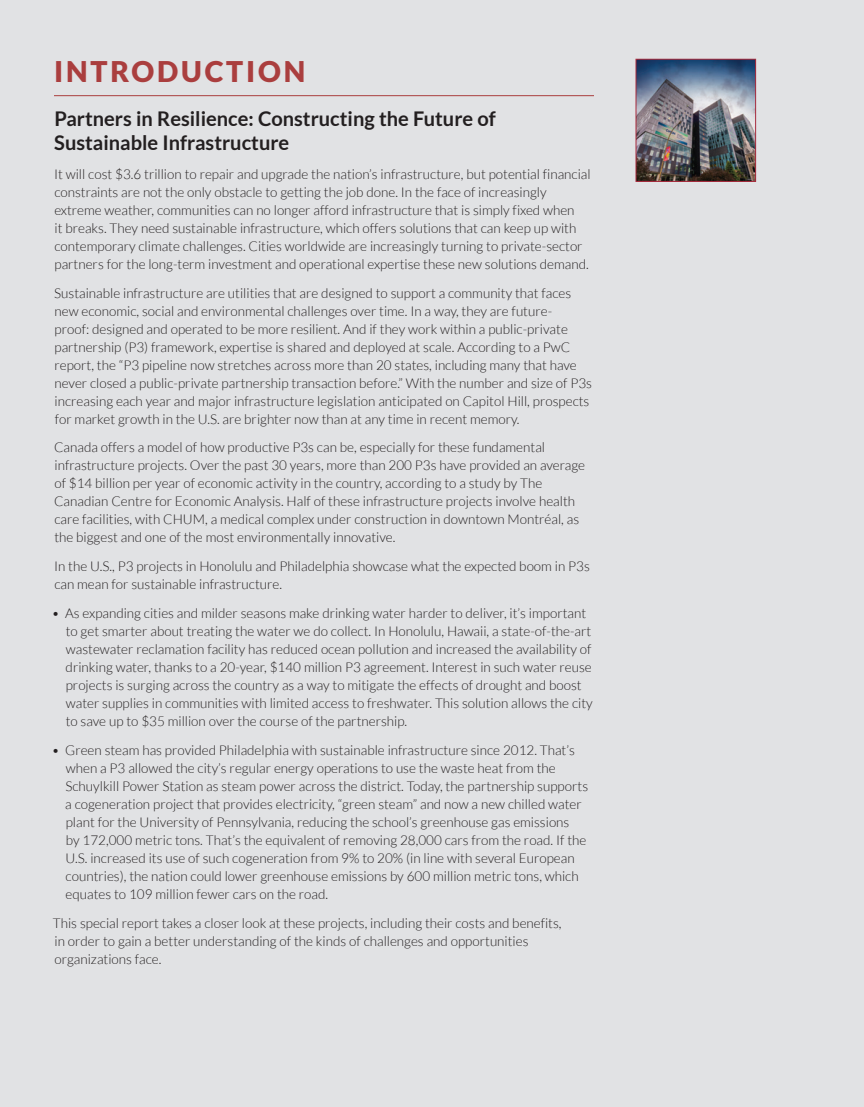
<style>
.page{position:relative;width:864px;height:1107px;background:#e1e2e4}
.page>*{position:absolute;margin:0;border:0;box-sizing:border-box;transform-origin:0 0}
.TOC_title{font:900 28.5px "Lato";letter-spacing:.1em;color:#aa3e3e}
.body{font:700 20.25px/24px "Lato";color:#231f20}
.body-2{font:300 13.5px/18px "Lato";color:#231f20}
</style>
<div class="page">
<hr style="left:54px;top:95px;width:540px;height:1px;background:#aa3e3e">
<img style="left:638px;top:61px;width:116px;height:119px">
<div style="left:636px;top:59px;width:120px;height:123px;border:1px solid #a82b3d"></div>
<p class="TOC_title" style="left:54px;top:55px;width:253px">INTRODUCTION</p>
<p class="body" style="left:54px;top:106px;width:443px">Partners in Resilience: Constructing the Future of<br>Sustainable Infrastructure</p>
<p class="body-2" style="left:54px;top:165px;width:538px">It will cost $3.6 trillion to repair and upgrade the nation’s infrastructure, but potential financial constraints are not the only obstacle to getting the job done. In the face of increasingly extreme weather, communities can no longer afford infrastructure that is simply fixed when<br>it breaks. They need sustainable infrastructure, which offers solutions that can keep up with contemporary climate challenges. Cities worldwide are increasingly turning to private-sector partners for the long-term investment and operational expertise these new solutions demand.</p>
<p class="body-2" style="left:54px;top:284px;width:539px">Sustainable infrastructure are utilities that are designed to support a community that faces new economic, social and environmental challenges over time. In a way, they are future-<br>proof: designed and operated to be more resilient. And if they work within a public-private partnership (P3) framework, expertise is shared and deployed at scale. According to a PwC report, the “P3 pipeline now stretches across more than 20 states, including many that have never closed a public-private partnership transaction before.” With the number and size of P3s increasing each year and major infrastructure legislation anticipated on Capitol Hill, prospects for market growth in the U.S. are brighter now than at any time in recent memory.</p>
<p class="body-2" style="left:54px;top:439px;width:533px">Canada offers a model of how productive P3s can be, especially for these fundamental infrastructure projects. Over the past 30 years, more than 200 P3s have provided an average of $14 billion per year of economic activity in the country, according to a study by The Canadian Centre for Economic Analysis. Half of these infrastructure projects involve health care facilities, with CHUM, a medical complex under construction in downtown Montréal, as the biggest and one of the most environmentally innovative.</p>
<p class="body-2" style="left:54px;top:557px;width:537px">In the U.S., P3 projects in Honolulu and Philadelphia showcase what the expected boom in P3s can mean for sustainable infrastructure.</p>
<p class="body-2" style="left:66px;top:604px;width:529px;text-indent:-14px">• As expanding cities and milder seasons make drinking water harder to deliver, it’s important to get smarter about treating the water we do collect. In Honolulu, Hawaii, a state-of-the-art wastewater reclamation facility has reduced ocean pollution and increased the availability of drinking water, thanks to a 20-year, $140 million P3 agreement. Interest in such water reuse projects is surging across the country as a way to mitigate the effects of drought and boost water supplies in communities with limited access to freshwater. This solution allows the city to save up to $35 million over the course of the partnership.</p>
<p class="body-2" style="left:65px;top:741px;width:524px;text-indent:-14px">• Green steam has provided Philadelphia with sustainable infrastructure since 2012. That’s when a P3 allowed the city’s regular energy operations to use the waste heat from the Schuylkill Power Station as steam power across the district. Today, the partnership supports a cogeneration project that provides electricity, “green steam” and now a new chilled water plant for the University of Pennsylvania, reducing the school’s greenhouse gas emissions<br>by 172,000 metric tons. That’s the equivalent of removing 28,000 cars from the road. If the U.S. increased its use of such cogeneration from 9% to 20% (in line with several European countries), the nation could lower greenhouse emissions by 600 million metric tons, which equates to 109 million fewer cars on the road.</p>
<p class="body-2" style="left:53px;top:914px;width:510px">This special report takes a closer look at these projects, including their costs and benefits, in order to gain a better understanding of the kinds of challenges and opportunities organizations face.</p>
</div>
